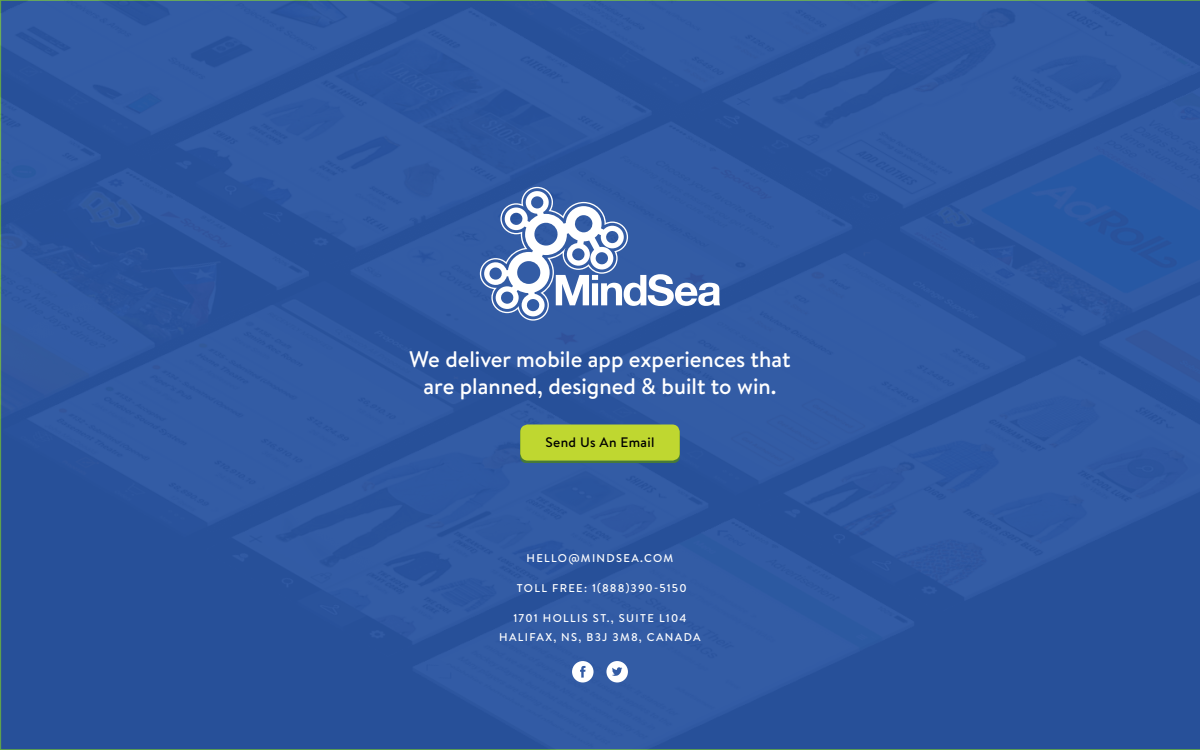
<style>
.page{position:relative;width:1200px;height:750px;background:#fff}
.page>*{position:absolute;margin:0;border:0;box-sizing:border-box;transform-origin:0 0}
.t1{font:500 22.5px/27.5px "Brandon Text";color:#fff;text-align:center}
.t2{font:500 13.75px "Brandon Text";letter-spacing:.025em;color:#000}
.t3{font:500 11.25px/18.8px "Brandon Text";letter-spacing:.12em;color:#fff;text-align:center}
.t4{font:500 11.25px "Brandon Text";letter-spacing:.1em;color:#fff}
</style>
<div class="page">
<img style="left:0;top:0;width:1200px;height:750px">
<svg style="left:572px;top:661px;width:22px;height:21px"></svg>
<svg style="left:606px;top:661px;width:22px;height:21px"></svg>
<svg style="left:480px;top:187px;width:240px;height:134px"></svg>
<svg style="left:520px;top:426px;width:160px;height:36px"></svg>
<div style="left:520px;top:425px;width:160px;height:36px;background:#bfd730;border-radius:8px"></div>
<h1 class="t1" style="left:409px;top:345px;width:383px">We deliver mobile app experiences that are planned, designed &amp; built to win.</h1>
<p class="t2" style="left:546px;top:433px;width:110px">Send Us An Email</p>
<p class="t3" style="left:527px;top:549px;width:148px">HELLO@MINDSEA.COM</p>
<p class="t4" style="left:517px;top:580px;width:171px">TOLL FREE: 1(888)390-5150</p>
<p class="t3" style="left:499px;top:608px;width:203px">1701 HOLLIS ST., SUITE L104<br>HALIFAX, NS, B3J 3M8, CANADA</p>
</div>
